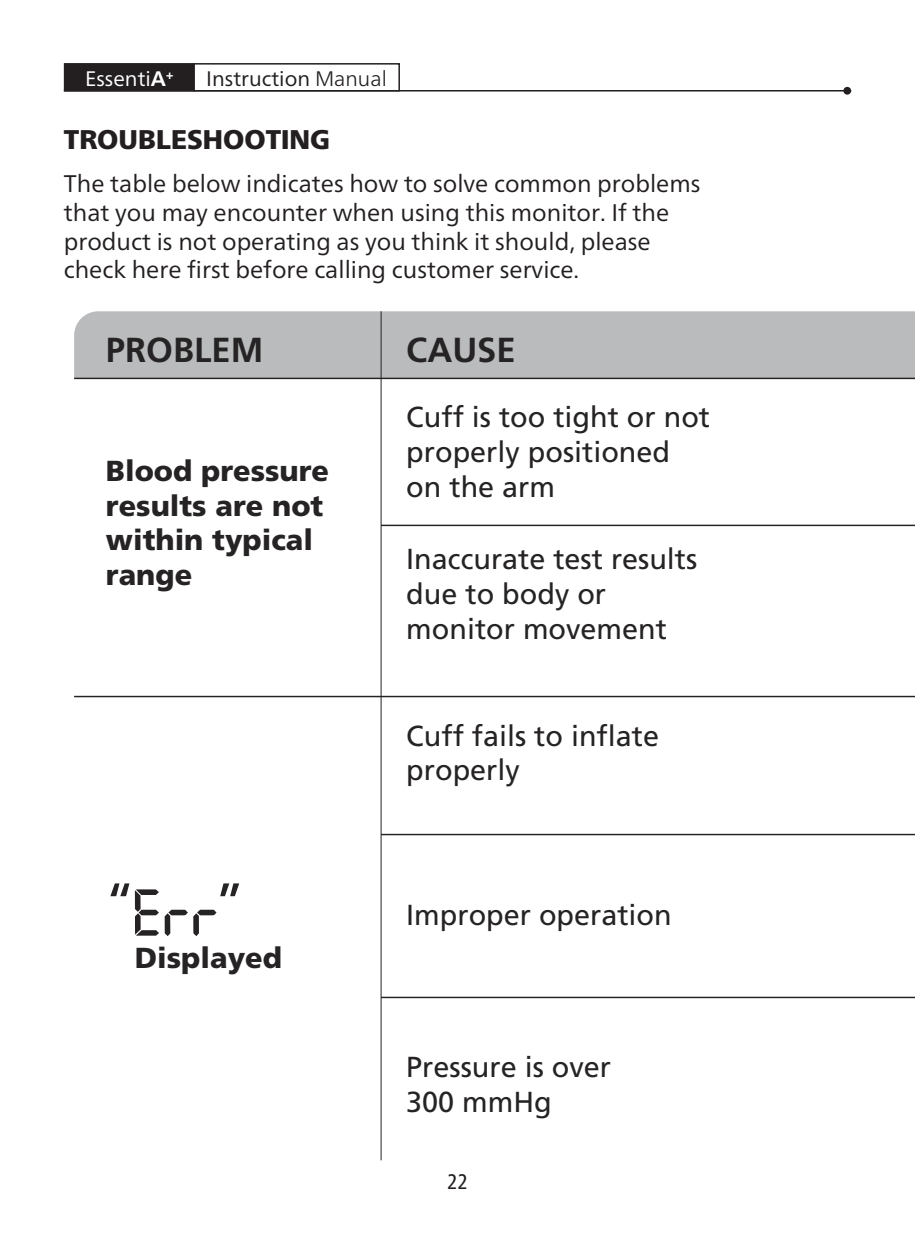
<style>
.page{position:relative;width:915px;height:1234px;background:#fff}
.page>*{position:absolute;margin:0;border:0;box-sizing:border-box;transform-origin:0 0}
.t1{font:700 34.8px "Frutiger";color:#262324}
.t2{font:28.8px/34.8px "Frutiger";color:#262324}
.t3{font:900 28.8px/34.8px "Frutiger";color:#262324}
.t4{font:900 27px "Frutiger Neue LT";color:#231f20}
.t5{font:24px/28.8px "Frutiger Neue LT";color:#231f20}
.t6{font:21px "Frutiger Neue LT";color:#231f20}
.t7{font:21px "Frutiger Neue LT";color:#fff}
.t8{font:condensed 21px "Frutiger Neue LT";color:#231f20}
.s1{font-weight:700}
.s2{font-weight:300}
</style>
<div class="page">
<div style="left:65px;top:64px;width:129px;height:27px;background:#231f20"></div>
<div style="left:64px;top:63px;width:131px;height:28px;border:2px solid #231f20"></div>
<div style="left:193px;top:63px;width:207px;height:28px;border:2px solid #231f20"></div>
<hr style="left:64px;top:90px;width:786px;height:1px;background:#231f20">
<div style="left:843px;top:87px;width:7px;height:8px;background:#231f20;border-radius:50%"></div>
<div style="left:74px;top:311px;width:840px;height:66px;background:#b9bbbd"></div>
<hr style="left:74px;top:377px;width:840px;height:2px;background:#262324">
<hr style="left:380px;top:311px;width:1px;height:848px;background:#262324">
<hr style="left:74px;top:695px;width:840px;height:2px;background:#262324">
<hr style="left:381px;top:524px;width:533px;height:2px;background:#262324">
<hr style="left:381px;top:833px;width:533px;height:2px;background:#262324">
<hr style="left:381px;top:996px;width:533px;height:1px;background:#262324">
<svg style="left:165px;top:909px;width:51px;height:26px"></svg>
<svg style="left:135px;top:889px;width:24px;height:46px"></svg>
<svg style="left:220px;top:883px;width:19px;height:13px"></svg>
<svg style="left:110px;top:883px;width:19px;height:13px"></svg>
<p class="t7" style="left:85px;top:66px;width:90px">Essenti<span class="s1">A</span><sup>+</sup></p>
<p class="t6" style="left:206px;top:66px;width:182px">Instruction <span class="s2">Manual</span></p>
<p class="t4" style="left:64px;top:124px;width:268px">TROUBLESHOOTING</p>
<p class="t5" style="left:64px;top:169px;width:638px">The table below indicates how to solve common problems that you may encounter when using this monitor. If the product is not operating as you think it should, please check here first before calling customer service.</p>
<h1 class="t1" style="left:106px;top:329px;width:159px">PROBLEM</h1>
<h1 class="t1" style="left:406px;top:329px;width:111px">CAUSE</h1>
<p class="t3" style="left:106px;top:453px;width:224px">Blood pressure results are not within typical range</p>
<p class="t3" style="left:135px;top:940px;width:149px">Displayed</p>
<p class="t2" style="left:406px;top:400px;width:305px">Cuff is too tight or not properly positioned on the arm</p>
<p class="t2" style="left:406px;top:542px;width:292px">Inaccurate test results due to body or monitor movement</p>
<p class="t2" style="left:406px;top:718px;width:254px">Cuff fails to inflate properly</p>
<p class="t2" style="left:406px;top:897px;width:267px">Improper operation</p>
<p class="t2" style="left:406px;top:1049px;width:206px">Pressure is over<br>300 mmHg</p>
<p class="t8" style="left:447px;top:1168px;width:22px">22</p>
</div>
